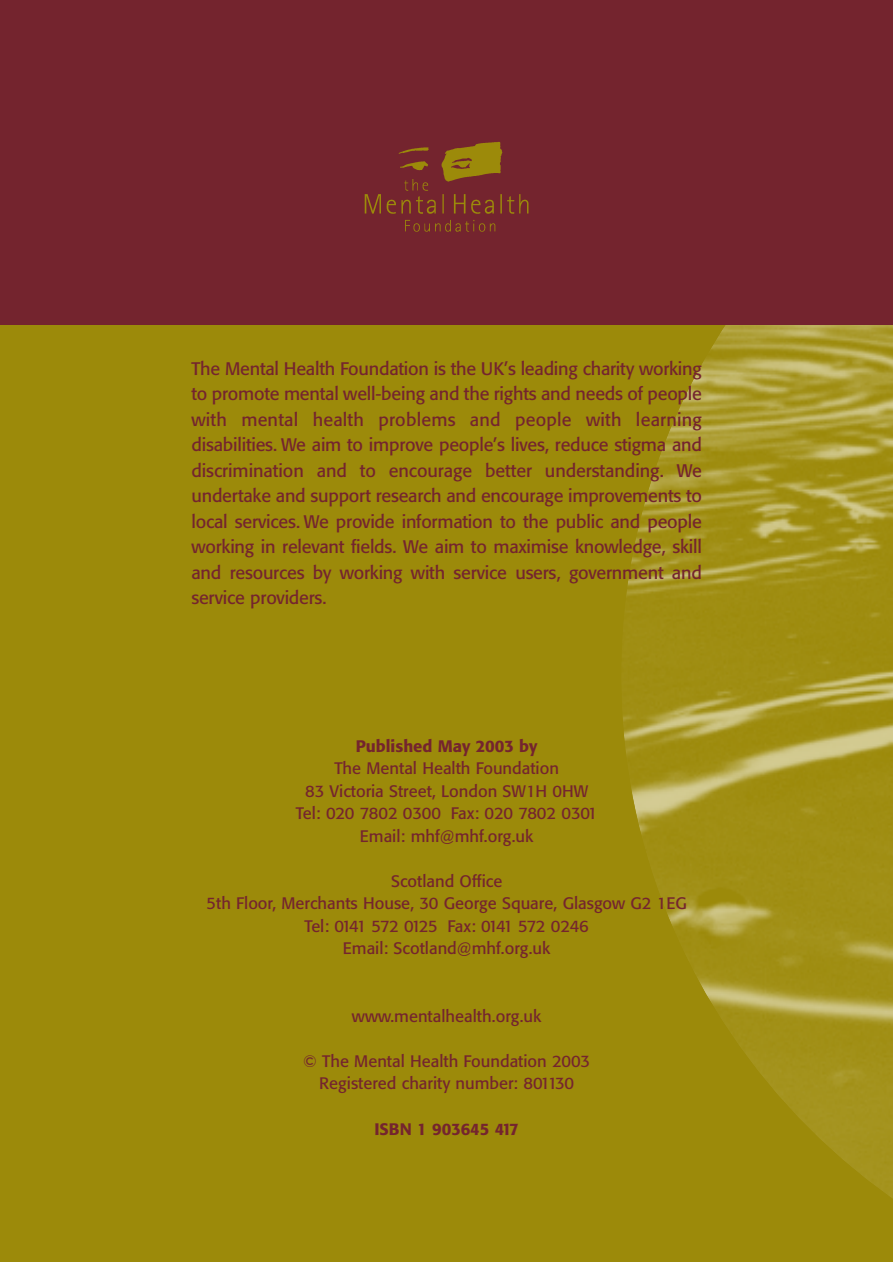
<style>
.page{position:relative;width:893px;height:1262px;background:#fff}
.page>*{position:absolute;margin:0;border:0;box-sizing:border-box;transform-origin:0 0}
.t1{font:18px/25.5px "Formata BQ";letter-spacing:-.01em;color:#74242e;text-align:justify}
.t2{font:16.5px/22.5px "Formata BQ";color:#74242e;text-align:center}
.t3{font:500 16.5px "Formata BQ";color:#74242e}
</style>
<div class="page">
<div style="left:0;top:294px;width:892px;height:967px;background:#9c8a0a"></div>
<img style="left:622px;top:325px;width:270px;height:873px">
<div style="left:0;top:0;width:892px;height:325px;background:#74242e"></div>
<img style="left:364px;top:142px;width:165px;height:90px">
<p class="t1" style="left:191px;top:357px;width:512px">The Mental Health Foundation is the UK’s leading charity working to promote mental well-being and the rights and needs of people with mental health problems and people with learning disabilities. We aim to improve people’s lives, reduce stigma and discrimination and to encourage better understanding. We undertake and support research and encourage improvements to local services. We provide information to the public and people working in relevant fields. We aim to maximise knowledge, skill and resources by working with service users, government and service providers.</p>
<p class="t3" style="left:356px;top:739px;width:183px">Published May 2003 by</p>
<p class="t2" style="left:296px;top:759px;width:303px">The Mental Health Foundation<br>83 Victoria Street, London SW1H 0HW<br>Tel: 020 7802 0300 Fax: 020 7802 0301<br>Email: mhf@mhf.org.uk</p>
<p class="t2" style="left:206px;top:871px;width:481px">Scotland Office<br>5th Floor, Merchants House, 30 George Square, Glasgow G2 1EG Tel: 0141 572 0125 Fax: 0141 572 0246<br>Email: Scotland@mhf.org.uk</p>
<p class="t2" style="left:352px;top:1006px;width:191px">www.mentalhealth.org.uk</p>
<p class="t2" style="left:303px;top:1051px;width:288px">© The Mental Health Foundation 2003<br>Registered charity number: 801130</p>
<p class="t3" style="left:374px;top:1122px;width:146px">ISBN 1 903645 417</p>
</div>
